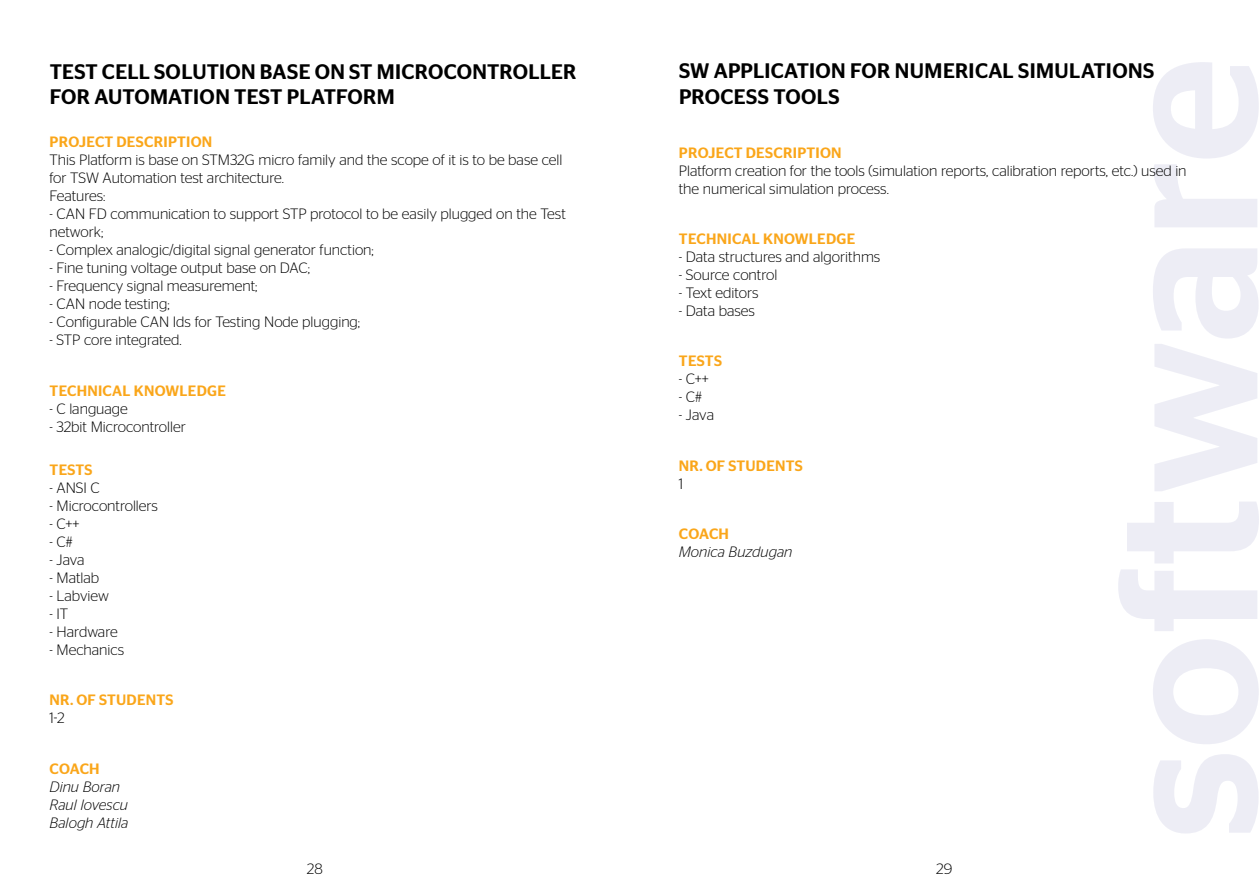
<style>
.page{position:relative;width:1259px;height:893px;background:#fff}
.page>*{position:absolute;margin:0;border:0;box-sizing:border-box;transform-origin:0 0}
.t1{font:500 21px/25.2px "Continental Stag Sans";letter-spacing:.01em;color:#000}
.t2{font:300 15px/18px "Continental Stag Sans";color:#000}
.t3{font:500 15px "Continental Stag Sans";letter-spacing:.02em;color:#faa61a}
.t4{font:italic 300 15px/18px "Continental Stag Sans";color:#000}
</style>
<div class="page">
<svg style="left:1153px;top:754px;width:105px;height:79px"></svg>
<svg style="left:1153px;top:639px;width:105px;height:105px"></svg>
<svg style="left:1118px;top:569px;width:139px;height:62px"></svg>
<svg style="left:1127px;top:502px;width:132px;height:61px"></svg>
<svg style="left:1153px;top:248px;width:105px;height:243px"></svg>
<svg style="left:1153px;top:62px;width:105px;height:165px"></svg>
<h1 class="t1" style="left:50px;top:59px;width:528px">TEST CELL SOLUTION BASE ON ST MICROCONTROLLER<br>FOR AUTOMATION TEST PLATFORM</h1>
<p class="t3" style="left:50px;top:133px;width:164px">PROJECT DESCRIPTION</p>
<p class="t2" style="left:49px;top:151px;width:514px">This Platform is base on STM32G micro family and the scope of it is to be base cell for TSW Automation test architecture.<br>Features:</p>
<p class="t2" style="left:49px;top:205px;width:518px">- CAN FD communication to support STP protocol to be easily plugged on the Test network;</p>
<p class="t2" style="left:49px;top:241px;width:326px">- Complex analogic/digital signal generator function;</p>
<p class="t2" style="left:49px;top:259px;width:262px">- Fine tuning voltage output base on DAC;</p>
<p class="t2" style="left:49px;top:277px;width:209px">- Frequency signal measurement;</p>
<p class="t2" style="left:49px;top:295px;width:122px">- CAN node testing;</p>
<p class="t2" style="left:49px;top:313px;width:312px">- Configurable CAN Ids for Testing Node plugging;</p>
<p class="t2" style="left:49px;top:331px;width:134px">- STP core integrated.</p>
<p class="t3" style="left:50px;top:382px;width:178px">TECHNICAL KNOWLEDGE</p>
<p class="t2" style="left:49px;top:399px;width:80px">- C language</p>
<p class="t2" style="left:49px;top:417px;width:138px">- 32bit Microcontroller</p>
<p class="t3" style="left:50px;top:461px;width:45px">TESTS</p>
<p class="t2" style="left:49px;top:478px;width:52px">- ANSI C</p>
<p class="t2" style="left:49px;top:496px;width:110px">- Microcontrollers</p>
<p class="t2" style="left:49px;top:514px;width:32px">- C++</p>
<p class="t2" style="left:49px;top:532px;width:25px">- C#</p>
<p class="t2" style="left:49px;top:550px;width:37px">- Java</p>
<p class="t2" style="left:49px;top:568px;width:51px">- Matlab</p>
<p class="t2" style="left:49px;top:586px;width:61px">- Labview</p>
<p class="t2" style="left:49px;top:604px;width:20px">- IT</p>
<p class="t2" style="left:49px;top:622px;width:70px">- Hardware</p>
<p class="t2" style="left:49px;top:640px;width:76px">- Mechanics</p>
<p class="t3" style="left:50px;top:691px;width:125px">NR. OF STUDENTS</p>
<p class="t2" style="left:49px;top:709px;width:17px">1-2</p>
<p class="t3" style="left:50px;top:760px;width:51px">COACH</p>
<p class="t4" style="left:49px;top:777px;width:80px">Dinu Boran<br>Raul Iovescu<br>Balogh Attila</p>
<h1 class="t1" style="left:679px;top:58px;width:477px">SW APPLICATION FOR NUMERICAL SIMULATIONS<br>PROCESS TOOLS</h1>
<p class="t3" style="left:679px;top:144px;width:164px">PROJECT DESCRIPTION</p>
<p class="t2" style="left:679px;top:161px;width:509px">Platform creation for the tools (simulation reports, calibration reports, etc.) used in the numerical simulation process.</p>
<p class="t3" style="left:679px;top:230px;width:178px">TECHNICAL KNOWLEDGE</p>
<p class="t2" style="left:679px;top:248px;width:203px">- Data structures and algorithms</p>
<p class="t2" style="left:679px;top:266px;width:100px">- Source control</p>
<p class="t2" style="left:679px;top:284px;width:81px">- Text editors</p>
<p class="t2" style="left:679px;top:302px;width:78px">- Data bases</p>
<p class="t3" style="left:679px;top:353px;width:45px">TESTS</p>
<p class="t2" style="left:679px;top:370px;width:32px">- C++</p>
<p class="t2" style="left:679px;top:388px;width:25px">- C#</p>
<p class="t2" style="left:679px;top:406px;width:37px">- Java</p>
<p class="t3" style="left:679px;top:457px;width:125px">NR. OF STUDENTS</p>
<p class="t2" style="left:679px;top:474px;width:6px">1</p>
<p class="t3" style="left:679px;top:525px;width:51px">COACH</p>
<p class="t4" style="left:679px;top:543px;width:115px">Monica Buzdugan</p>
<p class="t2" style="left:307px;top:860px;width:17px">28</p>
<p class="t2" style="left:936px;top:860px;width:17px">29</p>
</div>
